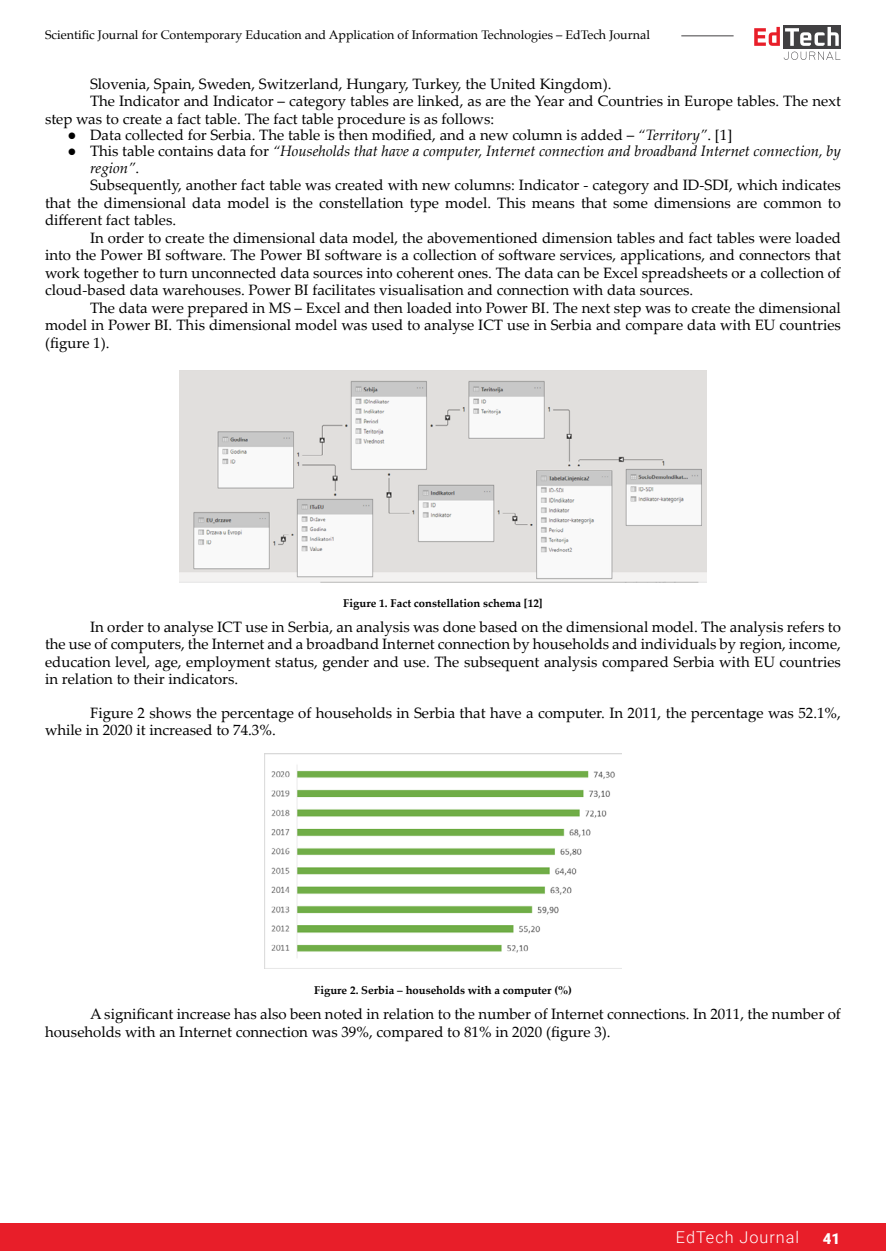
<style>
.page{position:relative;width:886px;height:1251px;background:#fff}
.page>*{position:absolute;margin:0;border:0;box-sizing:border-box;transform-origin:0 0}
.t1{font:300 16.25px "Roboto";letter-spacing:.06em;color:#fff}
.t2{font:15px/17.5px "Palatino Linotype";color:#000}
.t3{font:italic 15px "Palatino Linotype";color:#000}
.t4{font:900 15px "Roboto";color:#fff}
.t5{font:12.5px "Palatino";color:#000}
.t6{font:700 11.25px "Palatino Linotype";color:#000}
.s1{font-style:italic}
.s2{font-style:normal}
</style>
<div class="page">
<div style="left:0;top:1223px;width:886px;height:28px;background:#e81e29"></div>
<div style="left:783px;top:25px;width:58px;height:24px;background:#414042"></div>
<svg style="left:754px;top:27px;width:85px;height:19px"></svg>
<svg style="left:784px;top:52px;width:56px;height:8px"></svg>
<hr style="left:681px;top:35px;width:52px;height:1px;background:#414042">
<img style="left:180px;top:370px;width:526px;height:212px">
<img style="left:265px;top:753px;width:356px;height:205px">
<p class="t5" style="left:45px;top:25px;width:606px">Scientific Journal for Contemporary Education and Application of Information Technologies – EdTech Journal</p>
<p class="t2" style="left:90px;top:74px;width:523px">Slovenia, Spain, Sweden, Switzerland, Hungary, Turkey, the United Kingdom).</p>
<p class="t2" style="left:90px;top:92px;width:752px">The Indicator and Indicator – category tables are linked, as are the Year and Countries in Europe tables. The next</p>
<p class="t2" style="left:45px;top:110px;width:451px">step was to create a fact table. The fact table procedure is as follows:</p>
<p class="t2" style="left:68px;top:126px;width:666px">● Data collected for Serbia. The table is then modified, and a new column is added – <span class="s1">“Territory”</span>. [1]</p>
<p class="t3" style="left:68px;top:141px;width:775px"><span class="s2">● This table contains data for</span> “Households that have a computer, Internet connection and broadband Internet connection, by</p>
<p class="t3" style="left:90px;top:157px;width:51px">region”<span class="s2">.</span></p>
<p class="t2" style="left:90px;top:176px;width:752px">Subsequently, another fact table was created with new columns: Indicator - category and ID-SDI, which indicates</p>
<p class="t2" style="left:45px;top:193px;width:797px">that the dimensional data model is the constellation type model. This means that some dimensions are common to</p>
<p class="t2" style="left:45px;top:211px;width:133px">different fact tables.</p>
<p class="t2" style="left:90px;top:228px;width:752px">In order to create the dimensional data model, the abovementioned dimension tables and fact tables were loaded</p>
<p class="t2" style="left:45px;top:246px;width:797px">into the Power BI software. The Power BI software is a collection of software services, applications, and connectors that</p>
<p class="t2" style="left:45px;top:263px;width:797px">work together to turn unconnected data sources into coherent ones. The data can be Excel spreadsheets or a collection of</p>
<p class="t2" style="left:45px;top:281px;width:650px">cloud-based data warehouses. Power BI facilitates visualisation and connection with data sources.</p>
<p class="t2" style="left:90px;top:298px;width:752px">The data were prepared in MS – Excel and then loaded into Power BI. The next step was to create the dimensional</p>
<p class="t2" style="left:45px;top:316px;width:797px">model in Power BI. This dimensional model was used to analyse ICT use in Serbia and compare data with EU countries</p>
<p class="t2" style="left:45px;top:333px;width:66px">(figure 1).</p>
<p class="t6" style="left:343px;top:595px;width:201px">Figure 1. Fact constellation schema [12]</p>
<p class="t2" style="left:45px;top:617px;width:797px;text-align:justify;text-indent:45px">In order to analyse ICT use in Serbia, an analysis was done based on the dimensional model. The analysis refers to the use of computers, the Internet and a broadband Internet connection by households and individuals by region, income, education level, age, employment status, gender and use. The subsequent analysis compared Serbia with EU countries in relation to their indicators.</p>
<p class="t2" style="left:45px;top:703px;width:797px;text-indent:45px">Figure 2 shows the percentage of households in Serbia that have a computer. In 2011, the percentage was 52.1%, while in 2020 it increased to 74.3%.</p>
<p class="t6" style="left:314px;top:982px;width:259px">Figure 2. Serbia – households with a computer (%)</p>
<p class="t2" style="left:45px;top:1004px;width:797px;text-indent:45px">A significant increase has also been noted in relation to the number of Internet connections. In 2011, the number of households with an Internet connection was 39%, compared to 81% in 2020 (figure 3).</p>
<p class="t1" style="left:676px;top:1226px;width:125px">EdTech Journal</p>
<p class="t4" style="left:823px;top:1228px;width:19px">41</p>
</div>
